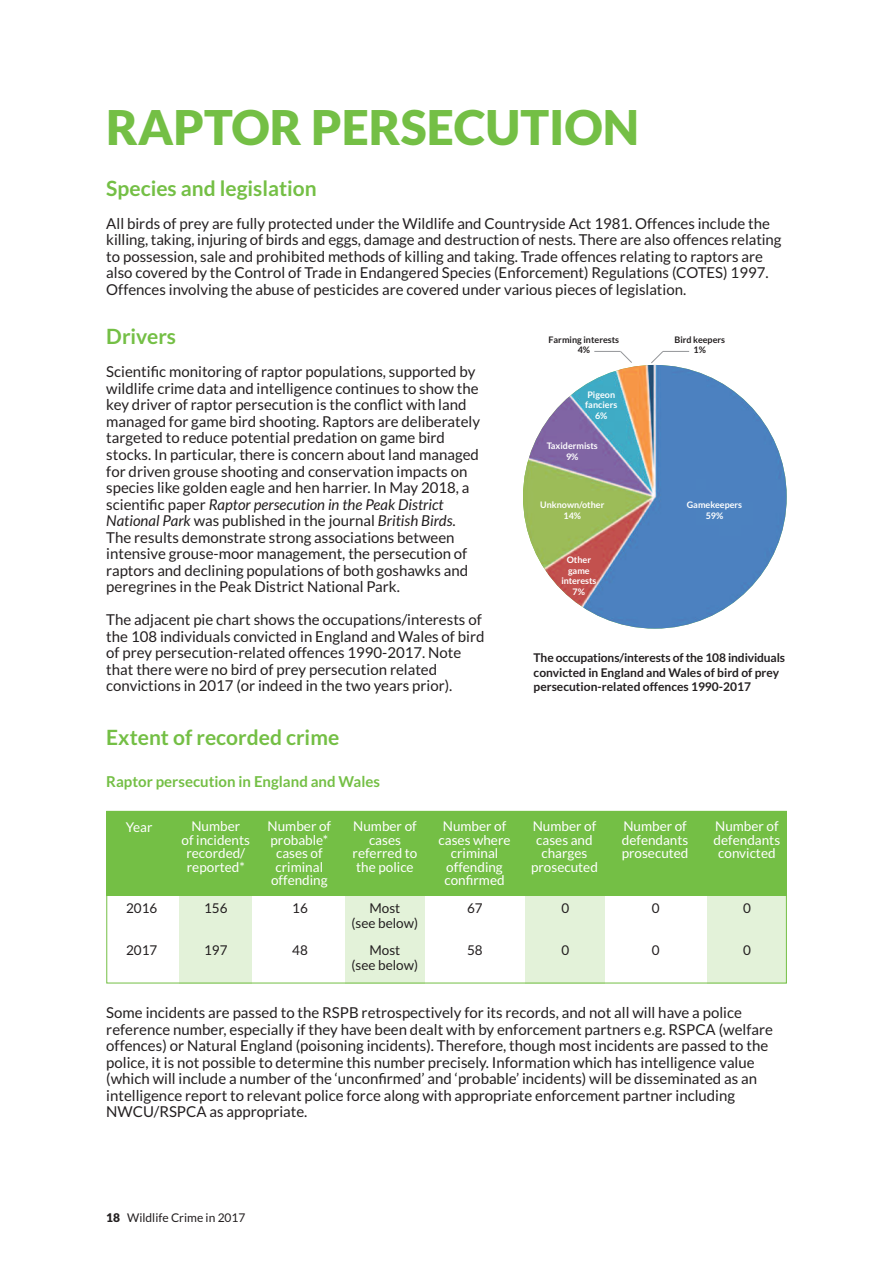
<style>
.page{position:relative;width:893px;height:1263px;background:#fff}
.page>*{position:absolute;margin:0;border:0;box-sizing:border-box;transform-origin:0 0}
.t1{font:900 48px "Lato";color:#74bf45}
.t2{font:700 21px "Lato";color:#74bf45}
.t3{font:15px/16.5px "Lato";color:#231f20}
.t4{font:700 15px "Lato";color:#74bf45}
.t5{font:13.5px/13.5px "Lato";color:#fff;text-align:center}
.t6{font:13.5px/15px "Lato";color:#231f20;text-align:center}
.t7{font:700 12px/14.4px "Lato";color:#231f20}
.t8{font:12px "Lato";color:#231f20}
.t9{font:700 9px/10.5px "Lato";color:#fff;text-align:center}
.t10{font:700 9px/10.5px "Lato";color:#231f20;text-align:center}
.s1{font-style:italic}
.s2{font-weight:900}
</style>
<div class="page">
<img style="left:523px;top:365px;width:264px;height:264px;border-radius:50%">
<svg style="left:594px;top:351px;width:38px;height:12px"></svg>
<svg style="left:651px;top:351px;width:38px;height:13px"></svg>
<div style="left:180px;top:894px;width:72px;height:89px;background:#e3f2d9"></div>
<div style="left:345px;top:894px;width:80px;height:89px;background:#e3f2d9"></div>
<div style="left:525px;top:894px;width:79px;height:89px;background:#e3f2d9"></div>
<div style="left:707px;top:894px;width:80px;height:89px;background:#e3f2d9"></div>
<div style="left:106px;top:811px;width:681px;height:85px;background:#74bf45"></div>
<h1 class="t1" style="left:106px;top:100px;width:534px">RAPTOR PERSECUTION</h1>
<h2 class="t2" style="left:106px;top:176px;width:212px">Species and legislation</h2>
<p class="t3" style="left:106px;top:216px;width:677px">All birds of prey are fully protected under the Wildlife and Countryside Act 1981. Offences include the killing, taking, injuring of birds and eggs, damage and destruction of nests. There are also offences relating to possession, sale and prohibited methods of killing and taking. Trade offences relating to raptors are also covered by the Control of Trade in Endangered Species (Enforcement) Regulations (COTES) 1997.<br>Offences involving the abuse of pesticides are covered under various pieces of legislation.</p>
<h2 class="t2" style="left:106px;top:325px;width:71px">Drivers</h2>
<p class="t3" style="left:106px;top:364px;width:375px">Scientific monitoring of raptor populations, supported by wildlife crime data and intelligence continues to show the key driver of raptor persecution is the conflict with land managed for game bird shooting. Raptors are deliberately targeted to reduce potential predation on game bird stocks. In particular, there is concern about land managed for driven grouse shooting and conservation impacts on species like golden eagle and hen harrier. In May 2018, a scientific paper <span class="s1">Raptor persecution in the Peak District National Park</span> was published in the journal <span class="s1">British Birds</span>.<br>The results demonstrate strong associations between intensive grouse-moor management, the persecution of raptors and declining populations of both goshawks and peregrines in the Peak District National Park.</p>
<p class="t3" style="left:106px;top:612px;width:380px">The adjacent pie chart shows the occupations/interests of the 108 individuals convicted in England and Wales of bird of prey persecution-related offences 1990-2017. Note that there were no bird of prey persecution related convictions in 2017 (or indeed in the two years prior).</p>
<h2 class="t2" style="left:106px;top:725px;width:234px">Extent of recorded crime</h2>
<p class="t4" style="left:106px;top:773px;width:275px">Raptor persecution in England and Wales</p>
<p class="t10" style="left:549px;top:334px;width:72px">Farming interests<br>4%</p>
<p class="t10" style="left:674px;top:334px;width:52px">Bird keepers<br>1%</p>
<p class="t9" style="left:585px;top:389px;width:34px">Pigeon fanciers<br>6%</p>
<p class="t9" style="left:547px;top:441px;width:53px">Taxidermists<br>9%</p>
<p class="t9" style="left:540px;top:500px;width:66px">Unknown/other<br>14%</p>
<p class="t9" style="left:687px;top:500px;width:57px">Gamekeepers<br>59%</p>
<p class="t9" style="left:561px;top:555px;width:36px">Other game interests<br>7%</p>
<p class="t7" style="left:534px;top:651px;width:253px">The occupations/interests of the 108 individuals convicted in England and Wales of bird of prey persecution-related offences 1990-2017</p>
<p class="t5" style="left:126px;top:820px;width:28px">Year</p>
<p class="t5" style="left:268px;top:820px;width:65px">Number of probable* cases of criminal offending</p>
<p class="t6" style="left:292px;top:901px;width:17px">16</p>
<p class="t6" style="left:292px;top:943px;width:17px">48</p>
<p class="t5" style="left:182px;top:820px;width:70px">Number<br>of incidents recorded/ reported*</p>
<p class="t6" style="left:126px;top:901px;width:33px">2016</p>
<p class="t6" style="left:126px;top:943px;width:33px">2017</p>
<p class="t6" style="left:204px;top:901px;width:25px">156</p>
<p class="t6" style="left:204px;top:943px;width:25px">197</p>
<p class="t5" style="left:353px;top:820px;width:66px">Number of cases referred to the police</p>
<p class="t5" style="left:439px;top:820px;width:73px">Number of cases where criminal offending confirmed</p>
<p class="t6" style="left:467px;top:901px;width:17px">67</p>
<p class="t6" style="left:467px;top:943px;width:17px">58</p>
<p class="t6" style="left:352px;top:901px;width:68px">Most<br>(see below)</p>
<p class="t6" style="left:352px;top:943px;width:68px">Most<br>(see below)</p>
<p class="t5" style="left:531px;top:820px;width:68px">Number of cases and charges prosecuted</p>
<p class="t5" style="left:622px;top:820px;width:68px;text-align:left">Number of defendants prosecuted</p>
<p class="t5" style="left:714px;top:820px;width:68px">Number of defendants convicted</p>
<p class="t6" style="left:561px;top:901px;width:9px">0</p>
<p class="t6" style="left:561px;top:943px;width:9px">0</p>
<p class="t6" style="left:652px;top:901px;width:9px">0</p>
<p class="t6" style="left:652px;top:943px;width:9px">0</p>
<p class="t6" style="left:743px;top:901px;width:9px">0</p>
<p class="t6" style="left:743px;top:943px;width:9px">0</p>
<p class="t3" style="left:106px;top:1005px;width:668px">Some incidents are passed to the RSPB retrospectively for its records, and not all will have a police reference number, especially if they have been dealt with by enforcement partners e.g. RSPCA (welfare offences) or Natural England (poisoning incidents). Therefore, though most incidents are passed to the police, it is not possible to determine this number precisely. Information which has intelligence value (which will include a number of the ‘unconfirmed’ and ‘probable’ incidents) will be disseminated as an intelligence report to relevant police force along with appropriate enforcement partner including NWCU/RSPCA as appropriate.</p>
<p class="t8" style="left:106px;top:1210px;width:141px"><span class="s2">18</span> Wildlife Crime in 2017</p>
</div>
